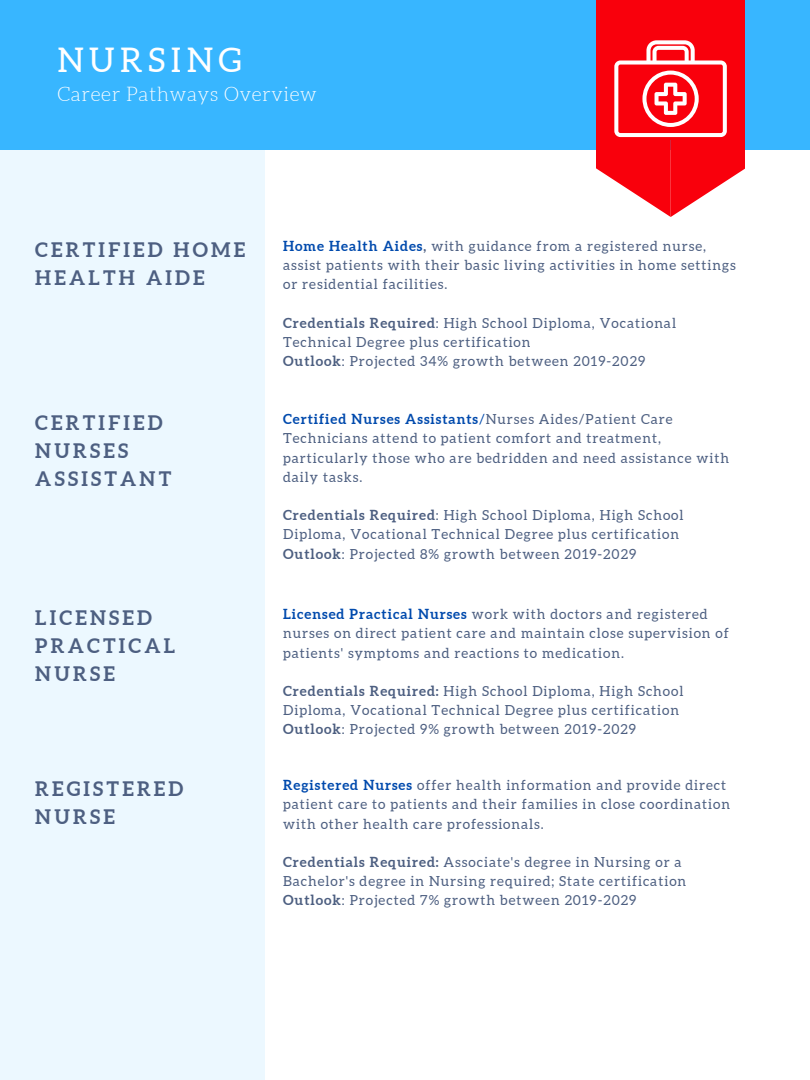
<style>
.page{position:relative;width:810px;height:1080px;background:#fff}
.page>*{position:absolute;margin:0;border:0;box-sizing:border-box;transform-origin:0 0}
.t1{font:33.94px "Aleo";letter-spacing:.16em;color:#fff}
.t2{font:700 20px/28.1px "Aleo";letter-spacing:.16em;color:#4d5f81}
.t3{font:300 19.81px "Aleo";letter-spacing:.03em;color:#fff}
.t4{font:13.88px/19.2px "Aleo";letter-spacing:.07em;color:#4d5f81}
.s1{font-weight:700;color:#004aad}
.s2{font-weight:700}
.s3{color:#004aad}
</style>
<div class="page">
<div style="left:0;top:0;width:810px;height:150px;background:#38b6ff"></div>
<div style="left:597px;top:0;width:148px;height:139px;background:#f9000c"></div>
<svg style="left:597px;top:40px;width:148px;height:177px"></svg>
<div style="left:0;top:150px;width:265px;height:930px;background:#ecf8ff"></div>
<p class="t1" style="left:58px;top:41px;width:186px">NURSING</p>
<p class="t3" style="left:58px;top:83px;width:261px">Career Pathways Overview</p>
<p class="t2" style="left:35px;top:236px;width:212px">CERTIFIED HOME<br>HEALTH AIDE</p>
<p class="t4" style="left:283px;top:236px;width:454px"><span class="s1">Home Health Aides</span><span class="s2">,</span> with guidance from a registered nurse, assist patients with their basic living activities in home settings or residential facilities.</p>
<p class="t4" style="left:283px;top:313px;width:394px"><span class="s2">Credentials Required</span>: High School Diploma, Vocational<br>Technical Degree plus certification</p>
<p class="t4" style="left:283px;top:352px;width:364px"><span class="s2">Outlook</span>: Projected 34% growth between 2019-2029</p>
<p class="t2" style="left:35px;top:409px;width:138px">CERTIFIED<br>NURSES<br>ASSISTANT</p>
<p class="t4" style="left:283px;top:410px;width:448px"><span class="s1">Certified Nurses Assistants</span><span class="s3">/</span>Nurses Aides/Patient Care Technicians attend to patient comfort and treatment, particularly those who are bedridden and need assistance with daily tasks.</p>
<p class="t4" style="left:283px;top:506px;width:402px"><span class="s2">Credentials Required</span>: High School Diploma, High School<br>Diploma, Vocational Technical Degree plus certification</p>
<p class="t4" style="left:283px;top:544px;width:355px"><span class="s2">Outlook</span>: Projected 8% growth between 2019-2029</p>
<p class="t2" style="left:35px;top:604px;width:141px">LICENSED<br>PRACTICAL<br>NURSE</p>
<p class="t4" style="left:283px;top:604px;width:447px"><span class="s1">Licensed Practical Nurses</span> work with doctors and registered nurses on direct patient care and maintain close supervision of patients' symptoms and reactions to medication.</p>
<p class="t4" style="left:283px;top:681px;width:402px"><span class="s2">Credentials Required:</span> High School Diploma, High School<br>Diploma, Vocational Technical Degree plus certification</p>
<p class="t4" style="left:283px;top:720px;width:354px"><span class="s2">Outlook</span>: Projected 9% growth between 2019-2029</p>
<p class="t2" style="left:35px;top:775px;width:150px">REGISTERED<br>NURSE</p>
<p class="t4" style="left:283px;top:776px;width:448px"><span class="s1">Registered Nurses</span> offer health information and provide direct patient care to patients and their families in close coordination with other health care professionals.</p>
<p class="t4" style="left:283px;top:852px;width:405px"><span class="s2">Credentials Required:</span> Associate's degree in Nursing or a<br>Bachelor's degree in Nursing required; State certification</p>
<p class="t4" style="left:283px;top:891px;width:355px"><span class="s2">Outlook</span>: Projected 7% growth between 2019-2029</p>
</div>
